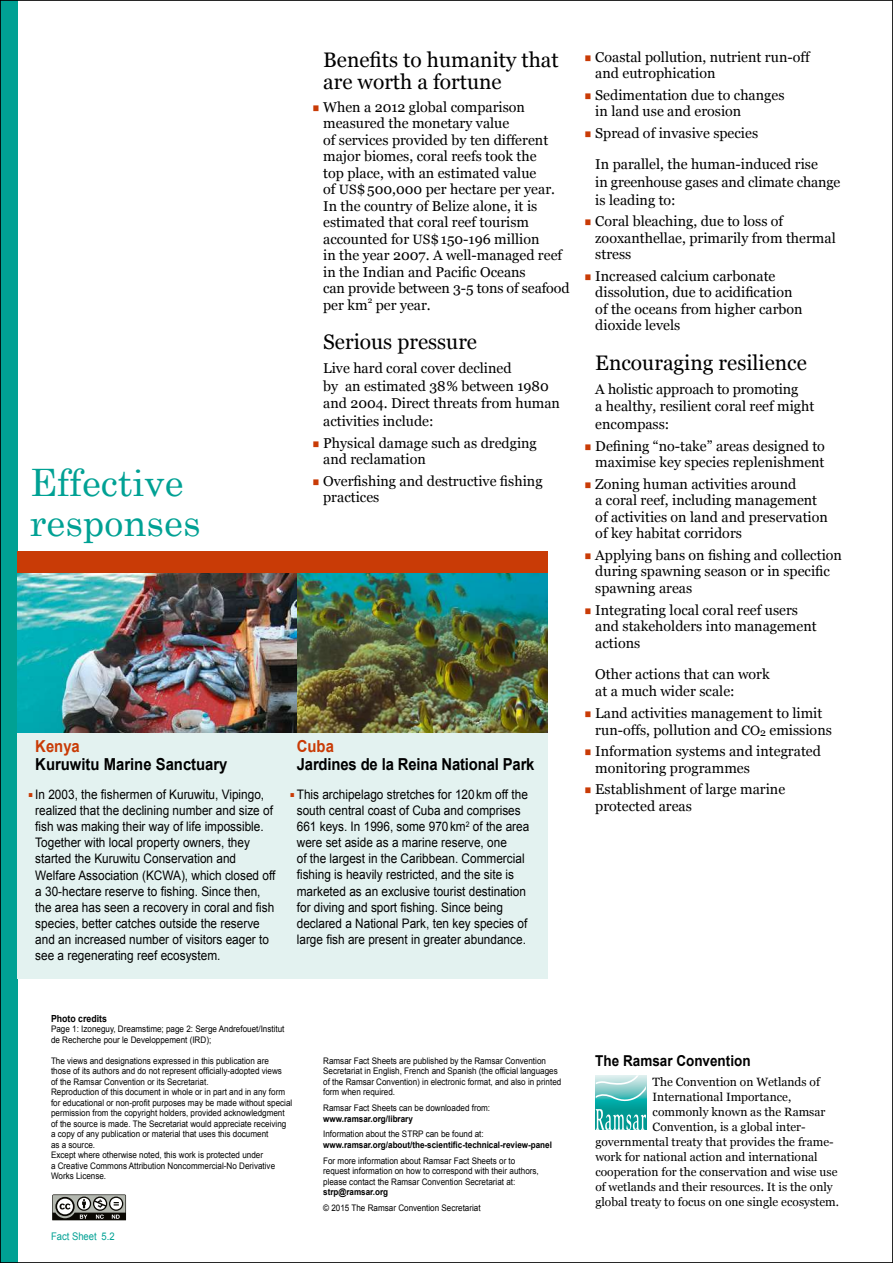
<style>
.page{position:relative;width:893px;height:1263px;background:#fff}
.page>*{position:absolute;margin:0;border:0;box-sizing:border-box;transform-origin:0 0}
.t1{font:72.75px "Arial";color:#c93b06;scale:.13 1}
.t2{font:37.8px/39.6px "Century Schoolbook";color:#00a194}
.t3{font:21px/21.8px "Georgia";color:#000}
.t4{font:700 16.5px "Arial";letter-spacing:-.01em;color:#000;scale:.9 1}
.t5{font:700 16.5px "Arial";color:#c93b06;scale:.9 1}
.t6{font:700 15px "Arial";color:#000;scale:.9 1}
.t7{font:14.25px/16.5px "Georgia";color:#000}
.t8{font:13.2px/16.2px "Arial";color:#000;scale:.9 1}
.t9{font:12px "Georgia";color:#000}
.t10{font:10.5px "Arial";color:#00a194;scale:.9 1}
.t11{font:700 9.75px "Arial";color:#000;scale:.9 1}
.t12{font:9px/10.5px "Arial";color:#000;scale:.9 1}
.t13{font:700 9px "Arial";color:#000;scale:.9 1}
.s1{font-size:13.5px}
.s2{color:#c93b06}
</style>
<div class="page">
<div style="left:0;top:0;width:17px;height:1263px;background:#00a194"></div>
<div style="left:17px;top:732px;width:530px;height:247px;background:#e3f2f0"></div>
<img style="left:17px;top:573px;width:530px;height:159px">
<div style="left:17px;top:552px;width:530px;height:21px;background:#c93b06"></div>
<div style="left:596px;top:1075px;width:50px;height:55px;background:#00a39e"></div>
<svg style="left:596px;top:1109px;width:50px;height:21px"></svg>
<svg style="left:596px;top:1075px;width:50px;height:27px"></svg>
<svg style="left:52px;top:1194px;width:75px;height:27px"></svg>
<h2 class="t2" style="left:30px;top:462px;width:172px">Effective responses</h2>
<h3 class="t3" style="left:323px;top:49px;width:237px">Benefits to humanity that are worth a fortune</h3>
<h1 class="t1" style="left:313px;top:53px;width:41px">–</h1>
<p class="t7" style="left:323px;top:98px;width:248px">When a 2012 global comparison measured the monetary value<br>of services provided by ten different major biomes, coral reefs took the<br>top place, with an estimated value<br>of <span class="s1">US</span>$500,000 per hectare per year.<br>In the country of Belize alone, it is estimated that coral reef tourism accounted for <span class="s1">US</span>$150-196 million<br>in the year 2007. A well-managed reef in the Indian and Pacific Oceans<br>can provide between 3-5 tons of seafood per km<sup>2</sup> per year.</p>
<h3 class="t3" style="left:323px;top:331px;width:155px">Serious pressure</h3>
<p class="t7" style="left:323px;top:359px;width:238px;line-height:17.7px">Live hard coral cover declined<br>by an estimated 38% between 1980 and 2004. Direct threats from human activities include:</p>
<h1 class="t1" style="left:313px;top:389px;width:41px">–</h1>
<p class="t7" style="left:323px;top:434px;width:215px">Physical damage such as dredging and reclamation</p>
<h1 class="t1" style="left:313px;top:428px;width:41px">–</h1>
<p class="t7" style="left:323px;top:473px;width:221px">Overfishing and destructive fishing practices</p>
<p class="t5" style="left:35px;top:735px;width:51px">Kenya</p>
<p class="t4" style="left:35px;top:753px;width:215px">Kuruwitu Marine Sanctuary</p>
<p class="t8" style="left:35px;top:786px;width:268px;text-indent:-6px"><span class="s2">■</span> In 2003, the fishermen of Kuruwitu, Vipingo, realized that the declining number and size of fish was making their way of life impossible.<br>Together with local property owners, they started the Kuruwitu Conservation and Welfare Association (KCWA), which closed off a 30-hectare reserve to fishing. Since then, the area has seen a recovery in coral and fish species, better catches outside the reserve and an increased number of visitors eager to see a regenerating reef ecosystem.</p>
<p class="t5" style="left:297px;top:735px;width:43px">Cuba</p>
<p class="t4" style="left:297px;top:753px;width:266px">Jardines de la Reina National Park</p>
<p class="t8" style="left:297px;top:786px;width:260px;text-indent:-6px"><span class="s2">■</span> This archipelago stretches for 120km off the south central coast of Cuba and comprises 661 keys. In 1996, some 970km<sup>2</sup> of the area were set aside as a marine reserve, one<br>of the largest in the Caribbean. Commercial fishing is heavily restricted, and the site is marketed as an exclusive tourist destination for diving and sport fishing. Since being declared a National Park, ten key species of large fish are present in greater abundance.</p>
<h1 class="t1" style="left:585px;top:4px;width:41px">–</h1>
<p class="t7" style="left:595px;top:49px;width:216px">Coastal pollution, nutrient run-off and eutrophication</p>
<h1 class="t1" style="left:585px;top:42px;width:41px">–</h1>
<p class="t7" style="left:595px;top:87px;width:191px">Sedimentation due to changes in land use and erosion</p>
<h1 class="t1" style="left:585px;top:80px;width:41px">–</h1>
<p class="t7" style="left:595px;top:117px;width:224px;line-height:31.2px">Spread of invasive species<br>In parallel, the human-induced rise</p>
<p class="t7" style="left:595px;top:173px;width:247px;line-height:17.7px">in greenhouse gases and climate change is leading to:</p>
<h1 class="t1" style="left:585px;top:168px;width:41px">–</h1>
<p class="t7" style="left:595px;top:213px;width:242px">Coral bleaching, due to loss of zooxanthellae, primarily from thermal stress</p>
<h1 class="t1" style="left:585px;top:223px;width:41px">–</h1>
<p class="t7" style="left:595px;top:267px;width:209px">Increased calcium carbonate dissolution, due to acidification of the oceans from higher carbon dioxide levels</p>
<h3 class="t3" style="left:595px;top:352px;width:213px">Encouraging resilience</h3>
<p class="t7" style="left:595px;top:380px;width:221px;line-height:17.7px">A holistic approach to promoting<br>a healthy, resilient coral reef might encompass:</p>
<h1 class="t1" style="left:585px;top:392px;width:41px">–</h1>
<p class="t7" style="left:595px;top:437px;width:231px">Defining “no-take” areas designed to maximise key species replenishment</p>
<h1 class="t1" style="left:585px;top:431px;width:41px">–</h1>
<p class="t7" style="left:595px;top:476px;width:234px">Zoning human activities around<br>a coral reef, including management of activities on land and preservation of key habitat corridors</p>
<h1 class="t1" style="left:585px;top:502px;width:41px">–</h1>
<p class="t7" style="left:595px;top:547px;width:248px">Applying bans on fishing and collection during spawning season or in specific spawning areas</p>
<h1 class="t1" style="left:585px;top:556px;width:41px">–</h1>
<p class="t7" style="left:595px;top:601px;width:223px">Integrating local coral reef users and stakeholders into management actions</p>
<p class="t7" style="left:595px;top:665px;width:176px;line-height:17.7px">Other actions that can work at a much wider scale:</p>
<h1 class="t1" style="left:585px;top:660px;width:41px">–</h1>
<p class="t7" style="left:595px;top:705px;width:238px">Land activities management to limit run-offs, pollution and <span class="s1">CO</span><sub>2</sub> emissions</p>
<h1 class="t1" style="left:585px;top:698px;width:41px">–</h1>
<p class="t7" style="left:595px;top:743px;width:227px">Information systems and integrated monitoring programmes</p>
<h1 class="t1" style="left:585px;top:736px;width:41px">–</h1>
<p class="t7" style="left:595px;top:781px;width:191px">Establishment of large marine protected areas</p>
<p class="t11" style="left:51px;top:1012px;width:64px">Photo credits</p>
<p class="t12" style="left:51px;top:1024px;width:261px">Page 1: Izoneguy, Dreamstime; page 2: Serge Andrefouet/Institut de Recherche pour le Developpement (IRD);</p>
<p class="t12" style="left:51px;top:1055px;width:270px">The views and designations expressed in this publication are<br>those of its authors and do not represent officially-adopted views<br>of the Ramsar Convention or its Secretariat.<br>Reproduction of this document in whole or in part and in any form for educational or non-profit purposes may be made without special permission from the copyright holders, provided acknowledgment of the source is made. The Secretariat would appreciate receiving a copy of any publication or material that uses this document<br>as a source.<br>Except where otherwise noted, this work is protected under<br>a Creative Commons Attribution Noncommercial-No Derivative Works License.</p>
<p class="t12" style="left:323px;top:1055px;width:266px">Ramsar Fact Sheets are published by the Ramsar Convention Secretariat in English, French and Spanish (the official languages of the Ramsar Convention) in electronic format, and also in printed form when required.</p>
<p class="t12" style="left:323px;top:1103px;width:187px">Ramsar Fact Sheets can be downloaded from:</p>
<p class="t13" style="left:323px;top:1112px;width:101px">www.ramsar.org/library</p>
<p class="t12" style="left:323px;top:1129px;width:180px">Information about the STRP can be found at:</p>
<p class="t13" style="left:323px;top:1139px;width:256px">www.ramsar.org/about/the-scientific-technical-review-panel</p>
<p class="t12" style="left:323px;top:1155px;width:241px">For more information about Ramsar Fact Sheets or to request information on how to correspond with their authors, please contact the Ramsar Convention Secretariat at:</p>
<p class="t13" style="left:323px;top:1186px;width:74px">strp@ramsar.org</p>
<p class="t12" style="left:323px;top:1202px;width:177px">© 2015 The Ramsar Convention Secretariat</p>
<p class="t10" style="left:51px;top:1229px;width:72px">Fact Sheet 5.2</p>
<p class="t6" style="left:595px;top:1051px;width:174px">The Ramsar Convention</p>
<p class="t9" style="left:653px;top:1074px;width:169px">The Convention on Wetlands of</p>
<p class="t9" style="left:653px;top:1089px;width:140px">International Importance,</p>
<p class="t9" style="left:653px;top:1104px;width:174px">commonly known as the Ramsar</p>
<p class="t9" style="left:653px;top:1119px;width:155px">Convention, is a global inter-</p>
<p class="t9" style="left:595px;top:1134px;width:240px">governmental treaty that provides the frame-</p>
<p class="t9" style="left:595px;top:1149px;width:224px">work for national action and international</p>
<p class="t9" style="left:595px;top:1164px;width:244px">cooperation for the conservation and wise use</p>
<p class="t9" style="left:595px;top:1179px;width:239px">of wetlands and their resources. It is the only</p>
<p class="t9" style="left:595px;top:1194px;width:245px">global treaty to focus on one single ecosystem.</p>
</div>
